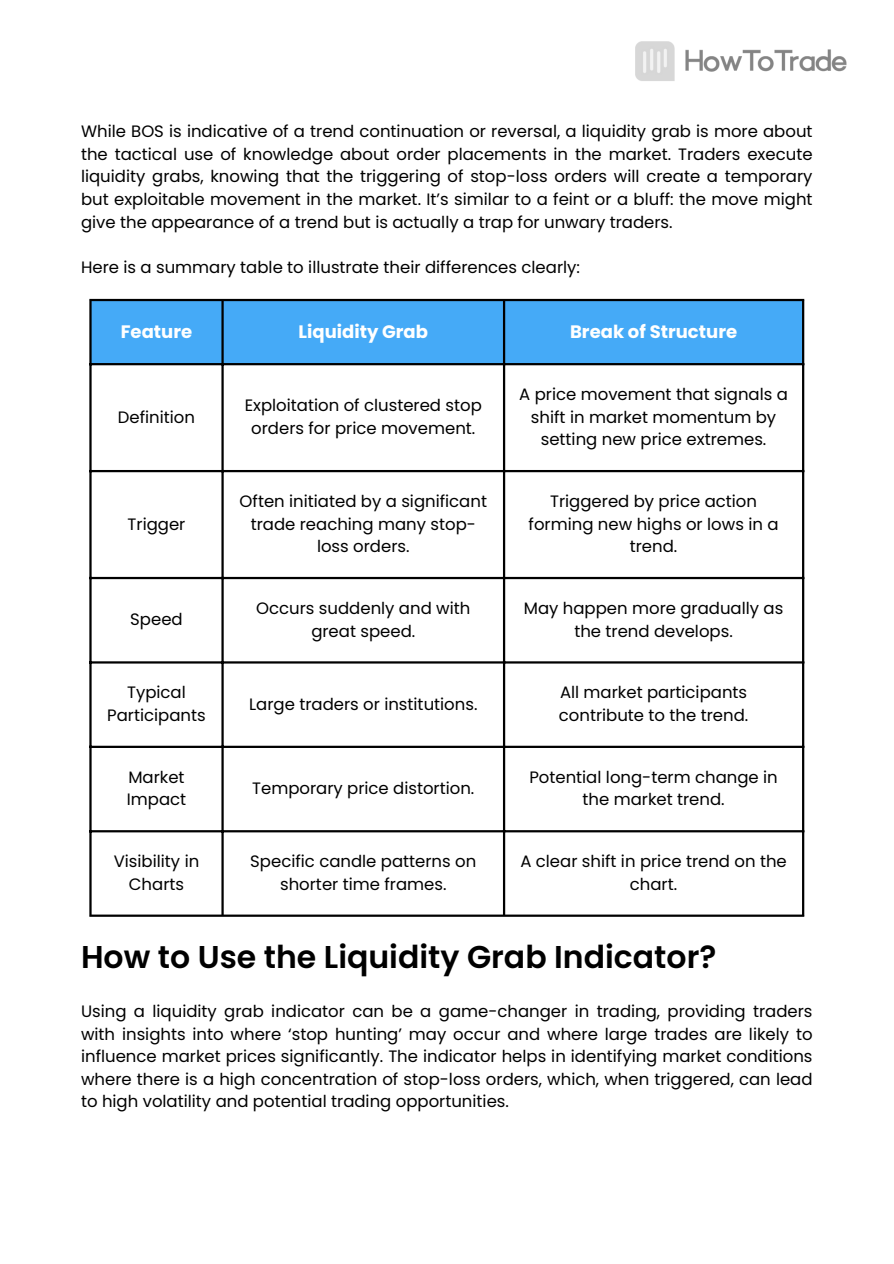
<style>
.page{position:relative;width:894px;height:1264px;background:#fff}
.page>*{position:absolute;margin:0;border:0;box-sizing:border-box;transform-origin:0 0}
.t1{font:600 31.5px "Poppins";color:#000}
.t2{font:700 18px "Poppins";color:#fff}
.t3{font:16.5px/22.5px "Poppins";color:#000;text-align:center}
</style>
<div class="page">
<img style="left:635px;top:42px;width:211px;height:39px">
<div style="left:92px;top:301px;width:709px;height:62px;background:#45aaf7"></div>
<hr style="left:89px;top:301px;width:3px;height:613px;background:#000">
<hr style="left:221px;top:301px;width:3px;height:613px;background:#000">
<hr style="left:503px;top:301px;width:2px;height:613px;background:#000">
<hr style="left:801px;top:301px;width:3px;height:613px;background:#000">
<hr style="left:89px;top:299px;width:715px;height:2px;background:#000">
<hr style="left:89px;top:363px;width:715px;height:2px;background:#000">
<hr style="left:89px;top:470px;width:715px;height:2px;background:#000">
<hr style="left:89px;top:577px;width:715px;height:2px;background:#000">
<hr style="left:89px;top:661px;width:715px;height:2px;background:#000">
<hr style="left:89px;top:745px;width:715px;height:3px;background:#000">
<hr style="left:89px;top:830px;width:715px;height:2px;background:#000">
<hr style="left:89px;top:914px;width:715px;height:2px;background:#000">
<p class="t3" style="left:81px;top:120px;width:732px;text-align:justify">While BOS is indicative of a trend continuation or reversal, a liquidity grab is more about the tactical use of knowledge about order placements in the market. Traders execute liquidity grabs, knowing that the triggering of stop-loss orders will create a temporary but exploitable movement in the market. It’s similar to a feint or a bluff: the move might give the appearance of a trend but is actually a trap for unwary traders.</p>
<p class="t3" style="left:81px;top:255px;width:500px">Here is a summary table to illustrate their differences clearly:</p>
<p class="t2" style="left:121px;top:319px;width:73px">Feature</p>
<p class="t2" style="left:298px;top:319px;width:131px">Liquidity Grab</p>
<p class="t2" style="left:570px;top:319px;width:168px">Break of Structure</p>
<p class="t3" style="left:118px;top:405px;width:79px">Definition</p>
<p class="t3" style="left:245px;top:394px;width:238px">Exploitation of clustered stop orders for price movement.</p>
<p class="t3" style="left:519px;top:383px;width:270px">A price movement that signals a shift in market momentum by setting new price extremes.</p>
<p class="t3" style="left:127px;top:512px;width:59px">Trigger</p>
<p class="t3" style="left:239px;top:490px;width:249px">Often initiated by a significant trade reaching many stop&shy;loss orders.</p>
<p class="t3" style="left:528px;top:490px;width:251px">Triggered by price action forming new highs or lows in a trend.</p>
<p class="t3" style="left:130px;top:608px;width:54px">Speed</p>
<p class="t3" style="left:256px;top:597px;width:216px">Occurs suddenly and with great speed.</p>
<p class="t3" style="left:523px;top:597px;width:261px">May happen more gradually as the trend develops.</p>
<p class="t3" style="left:107px;top:681px;width:100px">Typical<br>Participants</p>
<p class="t3" style="left:249px;top:692px;width:230px">Large traders or institutions.</p>
<p class="t3" style="left:558px;top:681px;width:191px;text-align:left">All market participants contribute to the trend.</p>
<p class="t3" style="left:127px;top:765px;width:61px;text-align:left">Market<br>Impact</p>
<p class="t3" style="left:252px;top:777px;width:224px">Temporary price distortion.</p>
<p class="t3" style="left:529px;top:765px;width:250px">Potential long-term change in the market trend.</p>
<p class="t3" style="left:114px;top:850px;width:87px">Visibility in<br>Charts</p>
<p class="t3" style="left:250px;top:850px;width:227px">Specific candle patterns on shorter time frames.</p>
<p class="t3" style="left:520px;top:850px;width:268px">A clear shift in price trend on the chart.</p>
<p class="t1" style="left:81px;top:934px;width:636px">How to Use the Liquidity Grab Indicator?</p>
<h1 class="t3" style="left:81px;top:1000px;width:732px;text-align:justify">Using a liquidity grab indicator can be a game-changer in trading, providing traders with insights into where ‘stop hunting’ may occur and where large trades are likely to influence market prices significantly. The indicator helps in identifying market conditions where there is a high concentration of stop-loss orders, which, when triggered, can lead to high volatility and potential trading opportunities.</h1>
</div>
